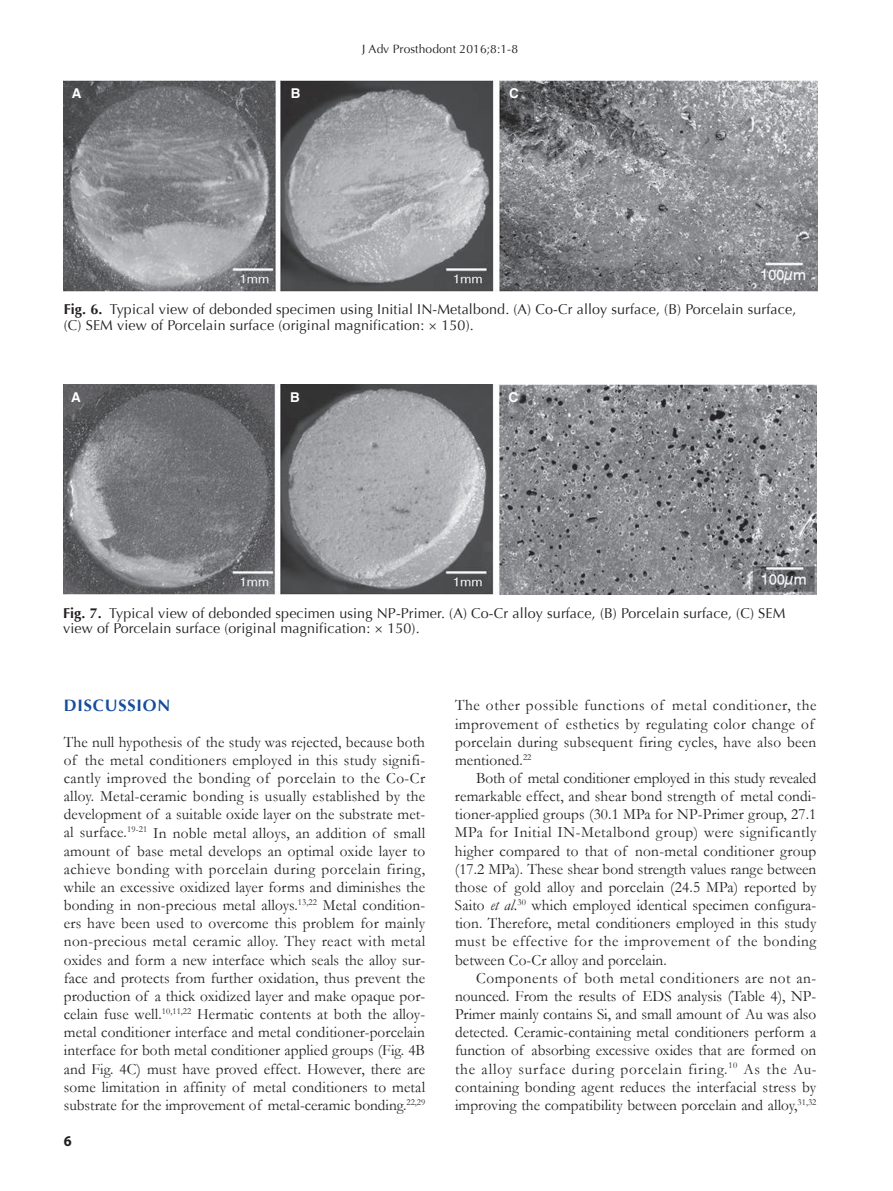
<style>
.page{position:relative;width:893px;height:1191px;background:#fff}
.page>*{position:absolute;margin:0;border:0;box-sizing:border-box;transform-origin:0 0}
.t1{font:700 16.5px "Optima";letter-spacing:.05em;color:#154e9b}
.t2{font:15.75px/18.1px "Garamond";letter-spacing:.02em;color:#231f20;text-align:justify}
.t3{font:700 15px "Myriad Pro";color:#231f20;scale:.95 1}
.t4{font:14.25px/15.8px "Optima";letter-spacing:.01em;color:#231f20}
.t5{font:700 13.5px "Helvetica";color:#fff}
.t6{font:12px "Optima";letter-spacing:.01em;color:#231f20}
.s1{font-weight:700}
.s2{font-style:italic}
</style>
<div class="page">
<img style="left:64px;top:81px;width:753px;height:211px">
<img style="left:63px;top:384px;width:753px;height:211px">
<p class="t6" style="left:362px;top:42px;width:157px">J Adv Prosthodont 2016;8:1-8</p>
<p class="t5" style="left:72px;top:85px;width:11px">A</p>
<p class="t5" style="left:291px;top:85px;width:11px">B</p>
<p class="t5" style="left:509px;top:85px;width:11px">C</p>
<p class="t4" style="left:64px;top:302px;width:734px"><span class="s1">Fig. 6.</span> Typical view of debonded specimen using Initial IN-Metalbond. (A) Co-Cr alloy surface, (B) Porcelain surface, (C) SEM view of Porcelain surface (original magnification: × 150).</p>
<p class="t5" style="left:71px;top:389px;width:11px">A</p>
<p class="t5" style="left:290px;top:389px;width:11px">B</p>
<p class="t5" style="left:508px;top:389px;width:11px">C</p>
<p class="t4" style="left:63px;top:605px;width:724px"><span class="s1">Fig. 7.</span> Typical view of debonded specimen using NP-Primer. (A) Co-Cr alloy surface, (B) Porcelain surface, (C) SEM view of Porcelain surface (original magnification: × 150).</p>
<p class="t1" style="left:64px;top:696px;width:108px">DISCUSSION</p>
<p class="t2" style="left:64px;top:732px;width:363px">The null hypothesis of the study was rejected, because both of the metal conditioners employed in this study signifi&shy;cantly improved the bonding of porcelain to the Co-Cr alloy. Metal-ceramic bonding is usually established by the development of a suitable oxide layer on the substrate met&shy;al surface.<sup>19-21</sup> In noble metal alloys, an addition of small amount of base metal develops an optimal oxide layer to achieve bonding with porcelain during porcelain firing, while an excessive oxidized layer forms and diminishes the bonding in non-precious metal alloys.<sup>13,22</sup> Metal condition&shy;ers have been used to overcome this problem for mainly non-precious metal ceramic alloy. They react with metal oxides and form a new interface which seals the alloy sur&shy;face and protects from further oxidation, thus prevent the production of a thick oxidized layer and make opaque por&shy;celain fuse well.<sup>10,11,22</sup> Hermatic contents at both the alloy&shy;metal conditioner interface and metal conditioner-porcelain interface for both metal conditioner applied groups (Fig. 4B and Fig. 4C) must have proved effect. However, there are some limitation in affinity of metal conditioners to metal substrate for the improvement of metal-ceramic bonding.<sup>22,29</sup></p>
<p class="t3" style="left:64px;top:1131px;width:10px">6</p>
<p class="t2" style="left:455px;top:696px;width:363px;text-align:left">The other possible functions of metal conditioner, the improvement of esthetics by regulating color change of porcelain during subsequent firing cycles, have also been mentioned.<sup>22</sup></p>
<p class="t2" style="left:455px;top:768px;width:363px;text-indent:21px">Both of metal conditioner employed in this study revealed remarkable effect, and shear bond strength of metal condi&shy;tioner-applied groups (30.1 MPa for NP-Primer group, 27.1<br>MPa for Initial IN-Metalbond group) were significantly higher compared to that of non-metal conditioner group (17.2 MPa). These shear bond strength values range between those of gold alloy and porcelain (24.5 MPa) reported by Saito <span class="s2">et al.</span><sup>30</sup> which employed identical specimen configura&shy;tion. Therefore, metal conditioners employed in this study must be effective for the improvement of the bonding between Co-Cr alloy and porcelain.</p>
<p class="t2" style="left:455px;top:968px;width:363px;text-indent:21px">Components of both metal conditioners are not an&shy;nounced. From the results of EDS analysis (Table 4), NP-Primer mainly contains Si, and small amount of Au was also detected. Ceramic-containing metal conditioners perform a function of absorbing excessive oxides that are formed on the alloy surface during porcelain firing.<sup>10</sup> As the Au&shy;containing bonding agent reduces the interfacial stress by improving the compatibility between porcelain and alloy,<sup>31,32</sup></p>
</div>
